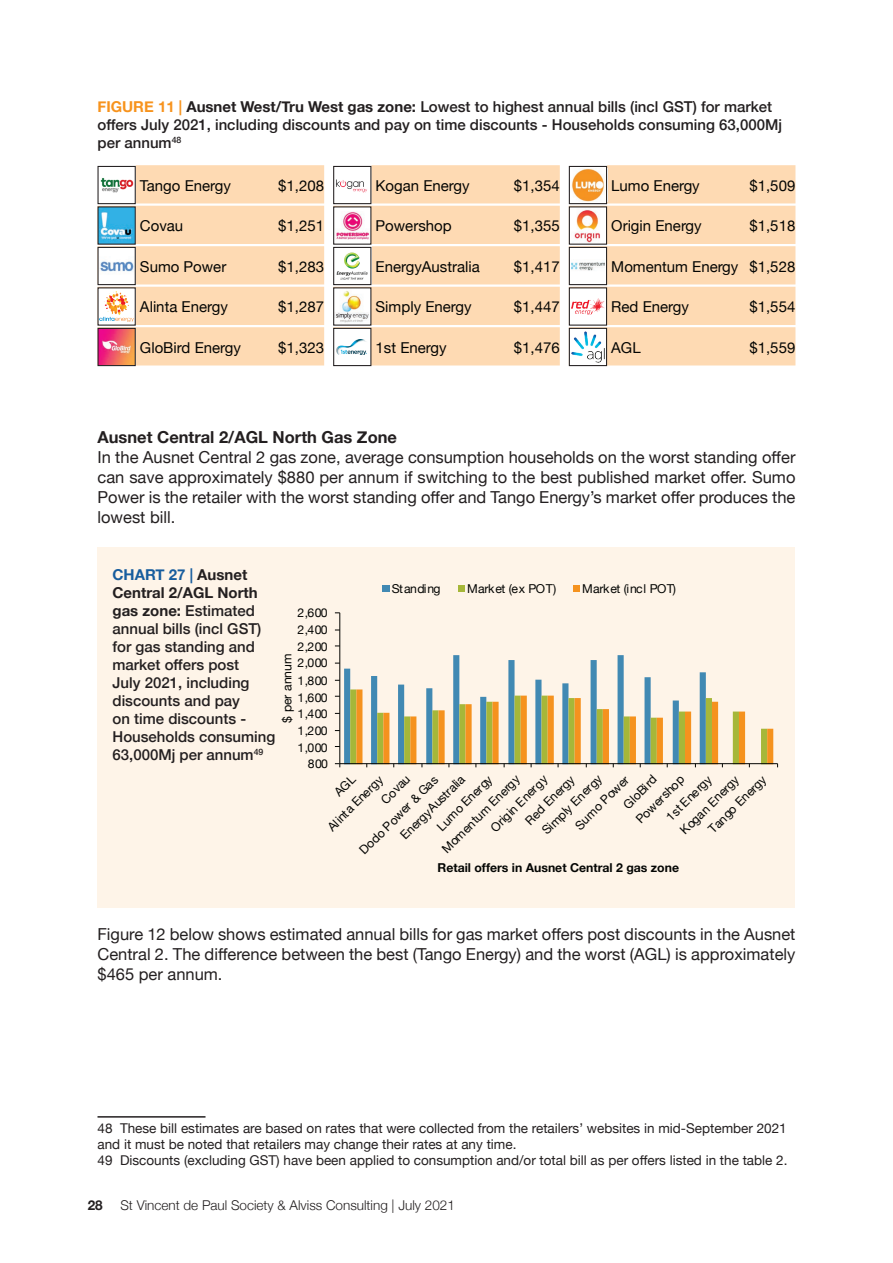
<style>
.page{position:relative;width:893px;height:1263px;background:#fff}
.page>*{position:absolute;margin:0;border:0;box-sizing:border-box;transform-origin:0 0}
.t1{font:16.5px/19.8px "Helvetica Neue";color:#231f20;text-align:justify}
.t2{font:700 16.5px "Helvetica Neue";color:#231f20}
.t3{font:500 15px/18px "Helvetica Neue";color:#231f20}
.t4{font:15px "Helvetica Neue";color:#040503}
.t5{font:13.5px/16.2px "Helvetica Neue";color:#231f20}
.t6{font:300 13.5px "Helvetica Neue";color:#231f20}
.t7{font:700 13.5px "Helvetica Neue";color:#231f20}
.t8{font:12.3px/18.6px "Helvetica Neue";color:#040503}
.t9{font:700 12.3px "Helvetica Neue";color:#040503}
.t10{font:12.3px "Helvetica Neue";letter-spacing:-.035em;color:#040503}
.s1{font-weight:700;color:#f7931d}
.s2{font-weight:700}
.s3{font-weight:700;color:#175d9e}
</style>
<div class="page">
<div style="left:98px;top:548px;width:697px;height:360px;background:#fef4e8"></div>
<hr style="left:98px;top:1116px;width:108px;height:1px;background:#231f20">
<div style="left:136px;top:165px;width:188px;height:38px;background:#fedab3"></div>
<div style="left:98px;top:206px;width:226px;height:38px;background:#fedab3"></div>
<div style="left:98px;top:246px;width:226px;height:38px;background:#fedab3"></div>
<div style="left:98px;top:287px;width:226px;height:38px;background:#fedab3"></div>
<div style="left:98px;top:327px;width:226px;height:38px;background:#fedab3"></div>
<div style="left:371px;top:165px;width:189px;height:38px;background:#fedab3"></div>
<div style="left:333px;top:206px;width:227px;height:38px;background:#fedab3"></div>
<div style="left:333px;top:246px;width:227px;height:38px;background:#fedab3"></div>
<div style="left:333px;top:287px;width:227px;height:38px;background:#fedab3"></div>
<div style="left:333px;top:327px;width:227px;height:38px;background:#fedab3"></div>
<div style="left:607px;top:165px;width:188px;height:38px;background:#fedab3"></div>
<div style="left:569px;top:206px;width:226px;height:38px;background:#fedab3"></div>
<div style="left:569px;top:246px;width:226px;height:38px;background:#fedab3"></div>
<div style="left:569px;top:287px;width:226px;height:38px;background:#fedab3"></div>
<div style="left:569px;top:327px;width:226px;height:38px;background:#fedab3"></div>
<hr style="left:339px;top:613px;width:1px;height:151px;background:#040503">
<svg style="left:335px;top:655px;width:443px;height:112px"></svg>
<div style="left:382px;top:585px;width:7px;height:6px;background:#4189b3"></div>
<svg style="left:458px;top:585px;width:6px;height:6px"></svg>
<svg style="left:573px;top:585px;width:6px;height:6px"></svg>
<img style="left:335px;top:249px;width:34px;height:34px">
<div style="left:333px;top:247px;width:38px;height:38px;border:1px solid #231f20"></div>
<div style="left:569px;top:288px;width:38px;height:37px;background:#fff"></div>
<img style="left:572px;top:298px;width:32px;height:17px">
<div style="left:569px;top:287px;width:38px;height:39px;border:1px solid #231f20"></div>
<img style="left:100px;top:208px;width:34px;height:35px">
<img style="left:336px;top:179px;width:31px;height:14px">
<div style="left:333px;top:166px;width:38px;height:38px;border:1px solid #231f20"></div>
<img style="left:100px;top:330px;width:34px;height:34px">
<div style="left:98px;top:328px;width:38px;height:38px;border:1px solid #231f20"></div>
<div style="left:569px;top:207px;width:38px;height:37px;background:#fff"></div>
<img style="left:574px;top:209px;width:26px;height:33px">
<div style="left:569px;top:206px;width:38px;height:39px;border:1px solid #231f20"></div>
<div style="left:98px;top:247px;width:37px;height:38px;background:#fff"></div>
<img style="left:100px;top:261px;width:34px;height:11px">
<div style="left:98px;top:247px;width:38px;height:38px;border:1px solid #231f20"></div>
<img style="left:335px;top:289px;width:34px;height:35px">
<div style="left:334px;top:207px;width:37px;height:37px;background:#fff"></div>
<img style="left:336px;top:211px;width:33px;height:29px">
<div style="left:569px;top:328px;width:38px;height:38px;background:#fff"></div>
<img style="left:571px;top:332px;width:34px;height:30px">
<div style="left:569px;top:328px;width:38px;height:38px;border:1px solid #231f20"></div>
<img style="left:100px;top:178px;width:34px;height:15px">
<div style="left:97px;top:166px;width:39px;height:38px;border:1px solid #231f20"></div>
<div style="left:98px;top:288px;width:37px;height:37px;background:#fff"></div>
<img style="left:100px;top:291px;width:34px;height:31px">
<div style="left:334px;top:328px;width:37px;height:38px;background:#fff"></div>
<img style="left:337px;top:340px;width:30px;height:14px">
<div style="left:333px;top:328px;width:38px;height:38px;border:1px solid #231f20"></div>
<div style="left:569px;top:247px;width:38px;height:38px;background:#fff"></div>
<img style="left:571px;top:262px;width:34px;height:9px">
<div style="left:569px;top:247px;width:38px;height:38px;border:1px solid #231f20"></div>
<img style="left:571px;top:169px;width:34px;height:32px">
<div style="left:569px;top:166px;width:38px;height:38px;border:1px solid #231f20"></div>
<p class="t3" style="left:98px;top:97px;width:686px"><span class="s1">FIGURE 11 |</span> <span class="s2">Ausnet West/Tru West gas zone:</span> Lowest to highest annual bills (incl GST) for market offers July 2021, including discounts and pay on time discounts - Households consuming 63,000Mj per annum<sup>48</sup></p>
<p class="t4" style="left:140px;top:175px;width:92px">Tango Energy</p>
<p class="t4" style="left:278px;top:175px;width:47px">$1,208</p>
<p class="t4" style="left:140px;top:215px;width:45px">Covau</p>
<p class="t4" style="left:278px;top:215px;width:47px">$1,251</p>
<p class="t4" style="left:140px;top:256px;width:88px">Sumo Power</p>
<p class="t4" style="left:278px;top:256px;width:47px">$1,283</p>
<p class="t4" style="left:140px;top:296px;width:89px">Alinta Energy</p>
<p class="t4" style="left:278px;top:296px;width:47px">$1,287</p>
<p class="t4" style="left:140px;top:337px;width:102px">GloBird Energy</p>
<p class="t4" style="left:278px;top:337px;width:47px">$1,323</p>
<p class="t4" style="left:376px;top:175px;width:96px">Kogan Energy</p>
<p class="t4" style="left:514px;top:175px;width:47px">$1,354</p>
<p class="t4" style="left:376px;top:215px;width:78px">Powershop</p>
<p class="t4" style="left:514px;top:215px;width:47px">$1,355</p>
<p class="t4" style="left:376px;top:256px;width:106px">EnergyAustralia</p>
<p class="t4" style="left:514px;top:256px;width:47px">$1,417</p>
<p class="t4" style="left:376px;top:296px;width:97px">Simply Energy</p>
<p class="t4" style="left:514px;top:296px;width:47px">$1,447</p>
<p class="t4" style="left:376px;top:337px;width:72px">1st Energy</p>
<p class="t4" style="left:514px;top:337px;width:47px">$1,476</p>
<p class="t4" style="left:611px;top:175px;width:90px">Lumo Energy</p>
<p class="t4" style="left:749px;top:175px;width:47px">$1,509</p>
<p class="t4" style="left:611px;top:215px;width:92px">Origin Energy</p>
<p class="t4" style="left:749px;top:215px;width:47px">$1,518</p>
<p class="t4" style="left:611px;top:256px;width:186px">Momentum Energy $1,528</p>
<p class="t4" style="left:611px;top:296px;width:79px">Red Energy</p>
<p class="t4" style="left:749px;top:296px;width:47px">$1,554</p>
<p class="t4" style="left:611px;top:337px;width:31px">AGL</p>
<p class="t4" style="left:749px;top:337px;width:47px">$1,559</p>
<p class="t2" style="left:98px;top:424px;width:301px">Ausnet Central 2/AGL North Gas Zone</p>
<p class="t1" style="left:98px;top:448px;width:699px">In the Ausnet Central 2 gas zone, average consumption households on the worst standing offer can save approximately $880 per annum if switching to the best published market offer. Sumo Power is the retailer with the worst standing offer and Tango Energy’s market offer produces the lowest bill.</p>
<p class="t3" style="left:112px;top:565px;width:164px"><span class="s3">CHART 27 |</span> <span class="s2">Ausnet<br>Central 2/AGL North gas zone:</span> Estimated annual bills (incl GST) for gas standing and market offers post<br>July 2021, including discounts and pay<br>on time discounts -<br>Households consuming<br>63,000Mj per annum<sup>49</sup></p>
<p class="t8" style="left:298px;top:604px;width:32px">2,600</p>
<p class="t8" style="left:298px;top:621px;width:32px">2,400</p>
<p class="t8" style="left:298px;top:638px;width:32px">2,200</p>
<p class="t8" style="left:279px;top:723px;width:71px;rotate:-90deg">$ per annum</p>
<p class="t8" style="left:298px;top:654px;width:32px">2,000</p>
<p class="t8" style="left:298px;top:672px;width:32px">1,800</p>
<p class="t8" style="left:298px;top:689px;width:32px">1,600</p>
<p class="t8" style="left:298px;top:705px;width:32px">1,400</p>
<p class="t8" style="left:298px;top:722px;width:32px">1,200</p>
<p class="t8" style="left:298px;top:739px;width:32px">1,000</p>
<p class="t8" style="left:308px;top:755px;width:22px">800</p>
<p class="t10" style="left:392px;top:579px;width:50px">Standing</p>
<p class="t8" style="left:467px;top:580px;width:91px">Market (ex POT)</p>
<p class="t8" style="left:582px;top:580px;width:95px">Market (incl POT)</p>
<p class="t8" style="left:619px;top:800px;width:43px;rotate:-45deg">GloBird</p>
<p class="t8" style="left:538px;top:826px;width:80px;rotate:-45deg">Simply Energy</p>
<p class="t8" style="left:487px;top:824px;width:76px;rotate:-45deg">Origin Energy</p>
<p class="t8" style="left:438px;top:845px;width:106px;rotate:-45deg">Momentum Energy</p>
<p class="t8" style="left:383px;top:818px;width:87px;text-indent:-39px;rotate:-45deg">Dodo Power &amp; Gas<br>EnergyAustralia</p>
<p class="t8" style="left:662px;top:813px;width:60px;rotate:-45deg">1st Energy</p>
<p class="t8" style="left:632px;top:815px;width:64px;rotate:-45deg">Powershop</p>
<p class="t8" style="left:704px;top:825px;width:78px;rotate:-45deg">Tango Energy</p>
<p class="t8" style="left:377px;top:795px;width:37px;rotate:-45deg">Covau</p>
<p class="t8" style="left:521px;top:816px;width:65px;rotate:-45deg">Red Energy</p>
<p class="t8" style="left:433px;top:822px;width:74px;rotate:-45deg">Lumo Energy</p>
<p class="t8" style="left:324px;top:822px;width:74px;rotate:-45deg">Alinta Energy</p>
<p class="t8" style="left:571px;top:821px;width:72px;rotate:-45deg">Sumo Power</p>
<p class="t8" style="left:676px;top:826px;width:79px;rotate:-45deg">Kogan Energy</p>
<p class="t9" style="left:437px;top:858px;width:243px">Retail offers in Ausnet Central 2 gas zone</p>
<p class="t1" style="left:98px;top:925px;width:699px">Figure 12 below shows estimated annual bills for gas market offers post discounts in the Ausnet Central 2. The difference between the best (Tango Energy) and the worst (AGL) is approximately $465 per annum.</p>
<p class="t5" style="left:98px;top:1121px;width:691px">48 These bill estimates are based on rates that were collected from the retailers’ websites in mid-September 2021 and it must be noted that retailers may change their rates at any time.<br>49 Discounts (excluding GST) have been applied to consumption and/or total bill as per offers listed in the table 2.</p>
<p class="t7" style="left:88px;top:1194px;width:17px">28</p>
<p class="t6" style="left:120px;top:1194px;width:336px">St Vincent de Paul Society &amp; Alviss Consulting | July 2021</p>
</div>
